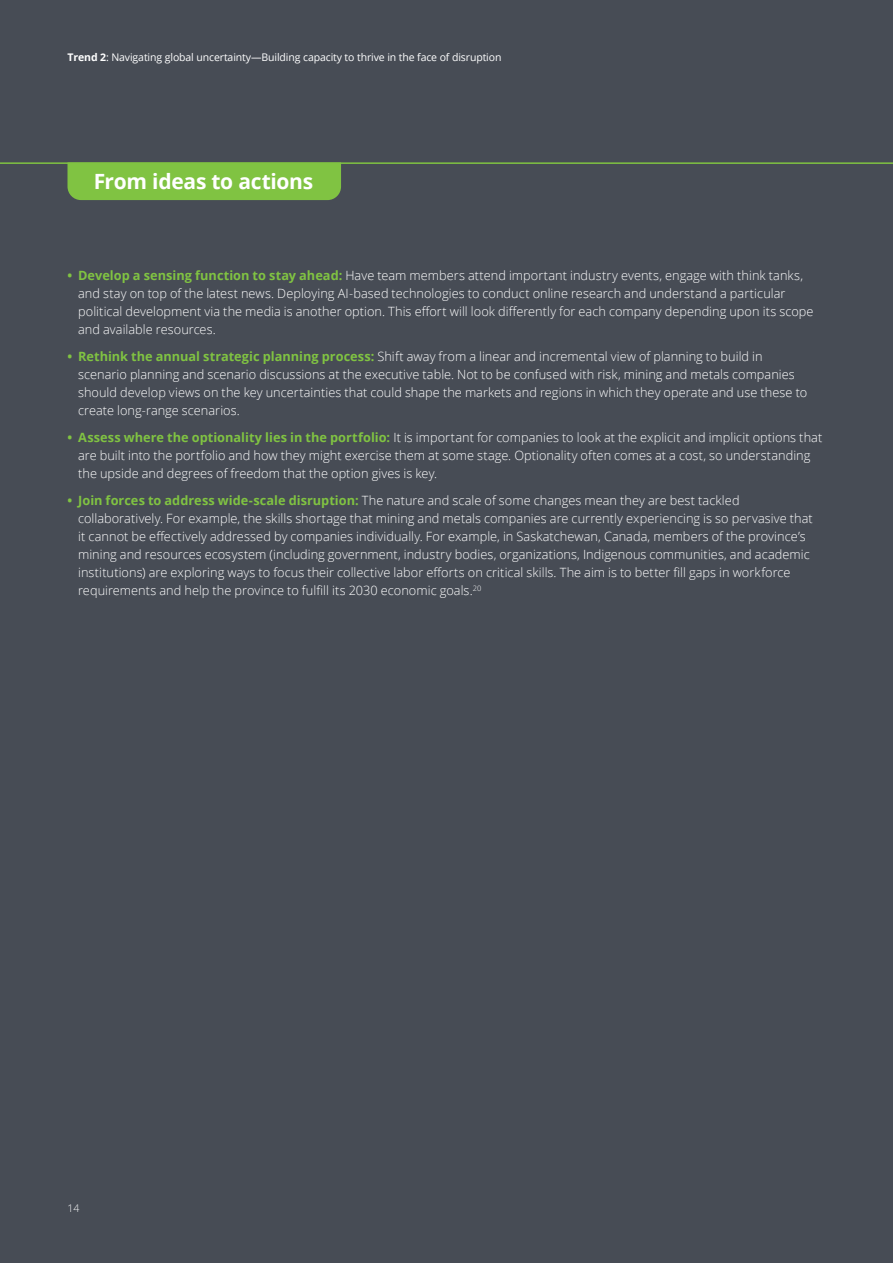
<style>
.page{position:relative;width:893px;height:1263px;background:#474c55}
.page>*{position:absolute;margin:0;border:0;box-sizing:border-box;transform-origin:0 0}
.t1{font:700 21px "Open Sans";letter-spacing:-.015em;color:#fff}
.t2{font:300 12.75px/18px "Open Sans";letter-spacing:.005em;color:#fff}
.t3{font:10.5px "Open Sans";letter-spacing:-.01em;color:#fff}
.t4{font:300 10.5px "Open Sans";color:#fff}
.s1{font-weight:700}
.s2{font-weight:700;color:#80c342}
</style>
<div class="page">
<div style="left:68px;top:164px;width:273px;height:36px;background:#80c342"></div>
<hr style="left:0;top:162px;width:893px;height:2px;background:#80c342">
<p class="t3" style="left:68px;top:50px;width:435px"><span class="s1">Trend 2</span>: Navigating global uncertainty—Building capacity to thrive in the face of disruption</p>
<h1 class="t1" style="left:94px;top:167px;width:221px">From ideas to actions</h1>
<p class="t2" style="left:78px;top:266px;width:737px;text-indent:-11px"><span class="s2">• Develop a sensing function to stay ahead:</span> Have team members attend important industry events, engage with think tanks, and stay on top of the latest news. Deploying AI-based technologies to conduct online research and understand a particular political development via the media is another option. This effort will look differently for each company depending upon its scope and available resources.</p>
<p class="t2" style="left:78px;top:347px;width:731px;text-indent:-11px"><span class="s2">• Rethink the annual strategic planning process:</span> Shift away from a linear and incremental view of planning to build in scenario planning and scenario discussions at the executive table. Not to be confused with risk, mining and metals companies should develop views on the key uncertainties that could shape the markets and regions in which they operate and use these to create long-range scenarios.</p>
<p class="t2" style="left:78px;top:428px;width:746px;text-indent:-11px"><span class="s2">• Assess where the optionality lies in the portfolio:</span> It is important for companies to look at the explicit and implicit options that are built into the portfolio and how they might exercise them at some stage. Optionality often comes at a cost, so understanding the upside and degrees of freedom that the option gives is key.</p>
<p class="t2" style="left:78px;top:491px;width:736px;text-indent:-11px"><span class="s2">• Join forces to address wide-scale disruption:</span> The nature and scale of some changes mean they are best tackled collaboratively. For example, the skills shortage that mining and metals companies are currently experiencing is so pervasive that it cannot be effectively addressed by companies individually. For example, in Saskatchewan, Canada, members of the province’s mining and resources ecosystem (including government, industry bodies, organizations, Indigenous communities, and academic institutions) are exploring ways to focus their collective labor efforts on critical skills. The aim is to better fill gaps in workforce requirements and help the province to fulfill its 2030 economic goals.<sup>20</sup></p>
<p class="t4" style="left:68px;top:1201px;width:13px">14</p>
</div>
